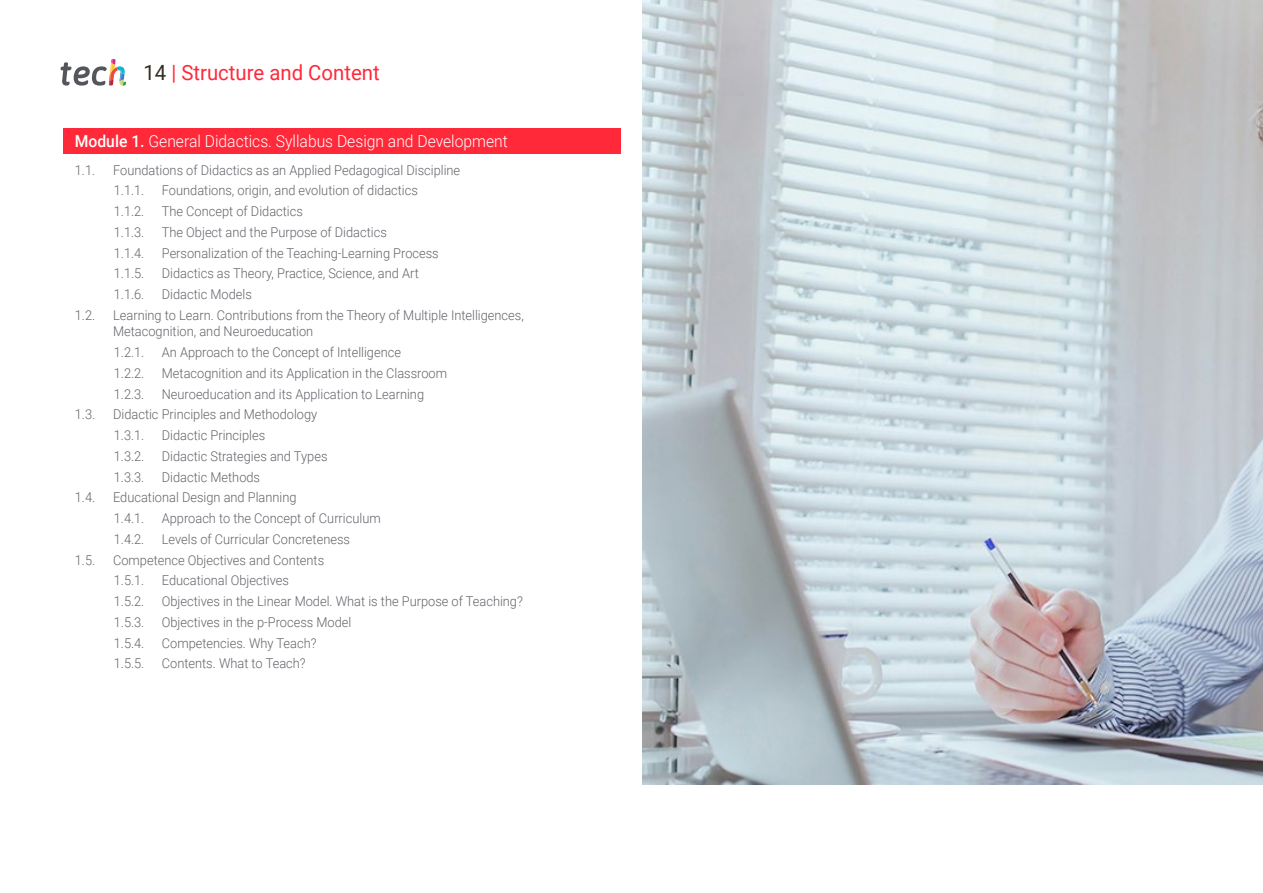
<style>
.page{position:relative;width:1263px;height:893px;background:#fff}
.page>*{position:absolute;margin:0;border:0;box-sizing:border-box;transform-origin:0 0}
.t1{font:21px "Roboto";color:#ff293a}
.t2{font:300 16.5px "Roboto";color:#fff;scale:.95 1}
.t3{font:300 13.5px/20.7px "Roboto";color:#61646a;scale:.95 1}
.s1{color:#312e20}
.s2{font-weight:500}
</style>
<div class="page">
<div style="left:64px;top:129px;width:557px;height:25px;background:#ff293a"></div>
<svg style="left:61px;top:59px;width:65px;height:27px"></svg>
<img style="left:642px;top:0;width:621px;height:784px">
<h1 class="t1" style="left:144px;top:57px;width:238px"><span class="s1">14</span> | Structure and Content</h1>
<p class="t2" style="left:75px;top:130px;width:457px"><span class="s2">Module 1.</span> General Didactics. Syllabus Design and Development</p>
<p class="t3" style="left:75px;top:159px;width:23px">1.1.</p>
<p class="t3" style="left:113px;top:159px;width:367px">Foundations of Didactics as an Applied Pedagogical Discipline<br>1.1.1.</p>
<p class="t3" style="left:162px;top:180px;width:271px">Foundations, origin, and evolution of didactics</p>
<p class="t3" style="left:114px;top:200px;width:34px">1.1.2.</p>
<p class="t3" style="left:162px;top:200px;width:150px">The Concept of Didactics</p>
<p class="t3" style="left:114px;top:221px;width:34px">1.1.3.</p>
<p class="t3" style="left:162px;top:221px;width:238px">The Object and the Purpose of Didactics</p>
<p class="t3" style="left:114px;top:242px;width:34px">1.1.4.</p>
<p class="t3" style="left:162px;top:242px;width:293px">Personalization of the Teaching-Learning Process</p>
<p class="t3" style="left:114px;top:263px;width:34px">1.1.5.</p>
<p class="t3" style="left:162px;top:263px;width:272px">Didactics as Theory, Practice, Science, and Art</p>
<p class="t3" style="left:114px;top:283px;width:34px">1.1.6.</p>
<p class="t3" style="left:162px;top:283px;width:96px">Didactic Models</p>
<p class="t3" style="left:75px;top:304px;width:23px">1.2.</p>
<p class="t3" style="left:113px;top:306px;width:434px;line-height:16.5px">Learning to Learn. Contributions from the Theory of Multiple Intelligences,<br>Metacognition, and Neuroeducation</p>
<p class="t3" style="left:114px;top:341px;width:34px">1.2.1.</p>
<p class="t3" style="left:162px;top:341px;width:253px">An Approach to the Concept of Intelligence</p>
<p class="t3" style="left:114px;top:362px;width:34px">1.2.2.</p>
<p class="t3" style="left:162px;top:362px;width:302px">Metacognition and its Application in the Classroom</p>
<p class="t3" style="left:114px;top:383px;width:34px">1.2.3.</p>
<p class="t3" style="left:162px;top:383px;width:278px">Neuroeducation and its Application to Learning</p>
<p class="t3" style="left:75px;top:404px;width:23px">1.3.</p>
<p class="t3" style="left:113px;top:404px;width:216px">Didactic Principles and Methodology<br>1.3.1.</p>
<p class="t3" style="left:162px;top:424px;width:110px">Didactic Principles</p>
<p class="t3" style="left:114px;top:445px;width:34px">1.3.2.</p>
<p class="t3" style="left:162px;top:445px;width:176px">Didactic Strategies and Types</p>
<p class="t3" style="left:114px;top:466px;width:34px">1.3.3.</p>
<p class="t3" style="left:162px;top:466px;width:105px">Didactic Methods</p>
<p class="t3" style="left:75px;top:487px;width:23px">1.4.</p>
<p class="t3" style="left:113px;top:487px;width:195px">Educational Design and Planning<br>1.4.1.</p>
<p class="t3" style="left:162px;top:507px;width:232px">Approach to the Concept of Curriculum</p>
<p class="t3" style="left:114px;top:528px;width:34px">1.4.2.</p>
<p class="t3" style="left:162px;top:528px;width:200px">Levels of Curricular Concreteness</p>
<p class="t3" style="left:75px;top:549px;width:23px">1.5.</p>
<p class="t3" style="left:113px;top:549px;width:224px">Competence Objectives and Contents<br>1.5.1.</p>
<p class="t3" style="left:162px;top:570px;width:135px">Educational Objectives</p>
<p class="t3" style="left:114px;top:590px;width:34px">1.5.2.</p>
<p class="t3" style="left:162px;top:590px;width:382px">Objectives in the Linear Model. What is the Purpose of Teaching?</p>
<p class="t3" style="left:114px;top:611px;width:34px">1.5.3.</p>
<p class="t3" style="left:162px;top:611px;width:201px">Objectives in the p-Process Model</p>
<p class="t3" style="left:114px;top:632px;width:34px">1.5.4.</p>
<p class="t3" style="left:162px;top:632px;width:164px">Competencies. Why Teach?</p>
<p class="t3" style="left:114px;top:653px;width:34px">1.5.5.</p>
<p class="t3" style="left:162px;top:653px;width:153px">Contents. What to Teach?</p>
</div>
